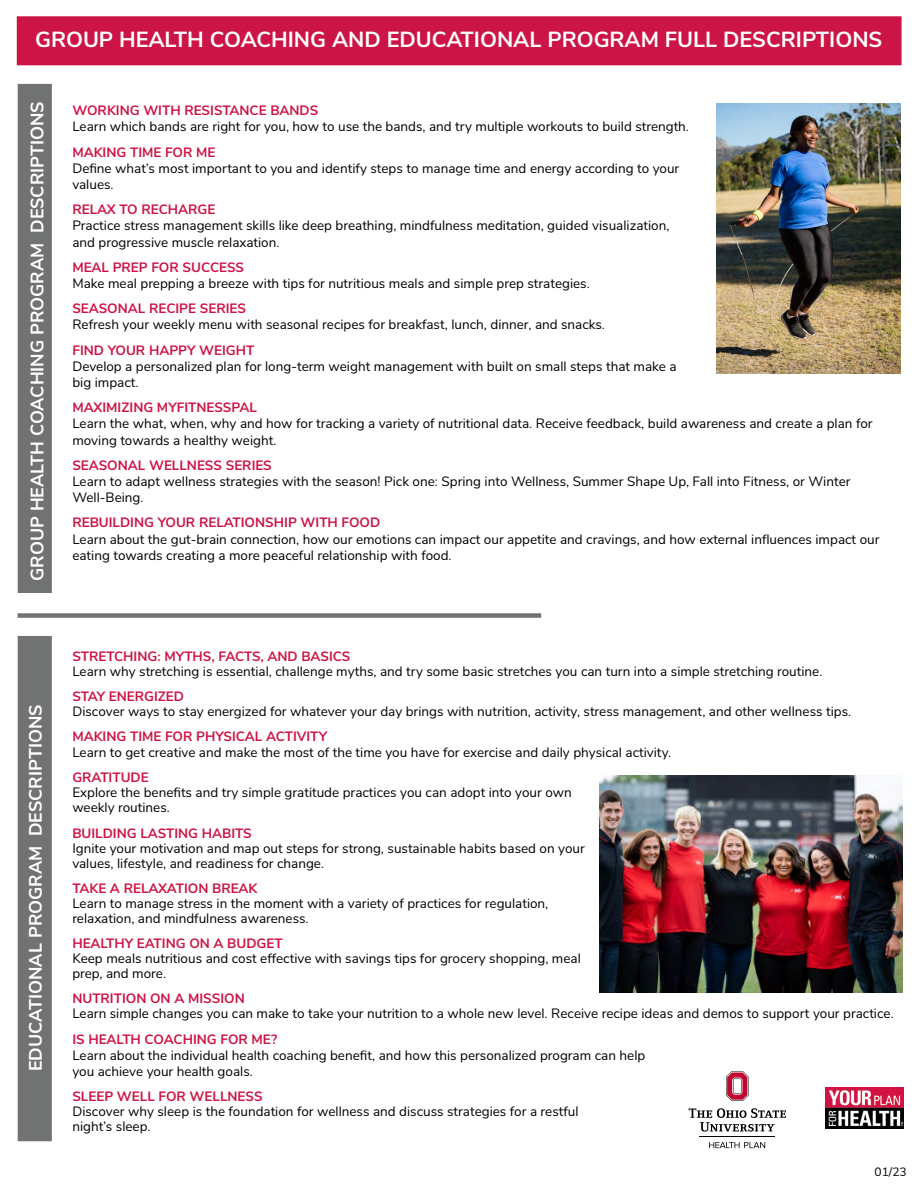
<style>
.page{position:relative;width:918px;height:1188px;background:#fff}
.page>*{position:absolute;margin:0;border:0;box-sizing:border-box;transform-origin:0 0}
.t1{font:700 21.75px "Buckeye Sans";color:#fff}
.t2{font:700 18px "Buckeye Sans";color:#fff}
.t3{font:13.5px/16.2px "Buckeye Sans";color:#000}
.t4{font:700 13.5px "Buckeye Sans";color:#cd1446}
.t5{font:12px "Buckeye Sans";color:#000}
</style>
<div class="page">
<img style="left:825px;top:1088px;width:79px;height:41px">
<svg style="left:689px;top:1108px;width:97px;height:24px"></svg>
<svg style="left:726px;top:1071px;width:23px;height:30px"></svg>
<hr style="left:700px;top:1136px;width:75px;height:1px;background:#000">
<svg style="left:709px;top:1142px;width:56px;height:6px"></svg>
<div style="left:17px;top:16px;width:885px;height:49px;background:#cd1446;border:2px solid #cd1446"></div>
<div style="left:18px;top:84px;width:34px;height:509px;background:#717272;border:2px solid #717272"></div>
<div style="left:18px;top:636px;width:34px;height:505px;background:#717272;border:2px solid #717272"></div>
<img style="left:599px;top:775px;width:304px;height:218px">
<div style="left:18px;top:613px;width:523px;height:5px;background:#717272"></div>
<img style="left:716px;top:104px;width:184px;height:270px">
<h1 class="t1" style="left:35px;top:23px;width:849px">GROUP HEALTH COACHING AND EDUCATIONAL PROGRAM FULL DESCRIPTIONS</h1>
<h2 class="t2" style="left:24px;top:581px;width:481px;rotate:-90deg">GROUP HEALTH COACHING PROGRAM DESCRIPTIONS</h2>
<h2 class="t2" style="left:22px;top:1071px;width:368px;rotate:-90deg">EDUCATIONAL PROGRAM DESCRIPTIONS</h2>
<p class="t4" style="left:72px;top:101px;width:248px">WORKING WITH RESISTANCE BANDS</p>
<p class="t3" style="left:72px;top:118px;width:618px">Learn which bands are right for you, how to use the bands, and try multiple workouts to build strength.</p>
<p class="t4" style="left:72px;top:142px;width:145px">MAKING TIME FOR ME</p>
<p class="t3" style="left:72px;top:159px;width:609px">Define what’s most important to you and identify steps to manage time and energy according to your values.</p>
<p class="t4" style="left:72px;top:200px;width:145px">RELAX TO RECHARGE</p>
<p class="t3" style="left:72px;top:217px;width:599px">Practice stress management skills like deep breathing, mindfulness meditation, guided visualization, and progressive muscle relaxation.</p>
<p class="t4" style="left:72px;top:257px;width:173px">MEAL PREP FOR SUCCESS</p>
<p class="t3" style="left:72px;top:274px;width:519px">Make meal prepping a breeze with tips for nutritious meals and simple prep strategies.</p>
<p class="t4" style="left:72px;top:299px;width:175px">SEASONAL RECIPE SERIES</p>
<p class="t3" style="left:72px;top:316px;width:534px">Refresh your weekly menu with seasonal recipes for breakfast, lunch, dinner, and snacks.</p>
<p class="t4" style="left:72px;top:340px;width:184px">FIND YOUR HAPPY WEIGHT</p>
<p class="t3" style="left:72px;top:357px;width:606px">Develop a personalized plan for long-term weight management with built on small steps that make a big impact.</p>
<p class="t4" style="left:72px;top:398px;width:186px">MAXIMIZING MYFITNESSPAL</p>
<p class="t3" style="left:72px;top:415px;width:802px">Learn the what, when, why and how for tracking a variety of nutritional data. Receive feedback, build awareness and create a plan for moving towards a healthy weight.</p>
<p class="t4" style="left:72px;top:455px;width:201px">SEASONAL WELLNESS SERIES</p>
<p class="t3" style="left:72px;top:472px;width:780px">Learn to adapt wellness strategies with the season! Pick one: Spring into Wellness, Summer Shape Up, Fall into Fitness, or Winter<br>Well-Being.</p>
<p class="t4" style="left:72px;top:513px;width:309px">REBUILDING YOUR RELATIONSHIP WITH FOOD</p>
<p class="t3" style="left:72px;top:530px;width:809px">Learn about the gut-brain connection, how our emotions can impact our appetite and cravings, and how external influences impact our eating towards creating a more peaceful relationship with food.</p>
<p class="t4" style="left:72px;top:646px;width:280px">STRETCHING: MYTHS, FACTS, AND BASICS</p>
<p class="t3" style="left:72px;top:662px;width:752px">Learn why stretching is essential, challenge myths, and try some basic stretches you can turn into a simple stretching routine.</p>
<p class="t4" style="left:72px;top:686px;width:113px">STAY ENERGIZED</p>
<p class="t3" style="left:72px;top:702px;width:780px">Discover ways to stay energized for whatever your day brings with nutrition, activity, stress management, and other wellness tips.</p>
<p class="t4" style="left:72px;top:727px;width:256px">MAKING TIME FOR PHYSICAL ACTIVITY</p>
<p class="t3" style="left:72px;top:744px;width:600px">Learn to get creative and make the most of the time you have for exercise and daily physical activity.</p>
<p class="t4" style="left:72px;top:768px;width:78px">GRATITUDE</p>
<p class="t3" style="left:72px;top:784px;width:501px;line-height:15px">Explore the benefits and try simple gratitude practices you can adopt into your own weekly routines.</p>
<p class="t4" style="left:72px;top:823px;width:181px">BUILDING LASTING HABITS</p>
<p class="t3" style="left:72px;top:840px;width:514px;line-height:15px">Ignite your motivation and map out steps for strong, sustainable habits based on your values, lifestyle, and readiness for change.</p>
<p class="t4" style="left:72px;top:878px;width:187px">TAKE A RELAXATION BREAK</p>
<p class="t3" style="left:72px;top:895px;width:478px;line-height:15px">Learn to manage stress in the moment with a variety of practices for regulation, relaxation, and mindfulness awareness.</p>
<p class="t4" style="left:72px;top:934px;width:212px">HEALTHY EATING ON A BUDGET</p>
<p class="t3" style="left:72px;top:950px;width:510px;line-height:15px">Keep meals nutritious and cost effective with savings tips for grocery shopping, meal prep, and more.</p>
<p class="t4" style="left:72px;top:989px;width:174px">NUTRITION ON A MISSION</p>
<p class="t3" style="left:72px;top:1005px;width:823px">Learn simple changes you can make to take your nutrition to a whole new level. Receive recipe ideas and demos to support your practice.</p>
<p class="t4" style="left:72px;top:1029px;width:206px">IS HEALTH COACHING FOR ME?</p>
<p class="t3" style="left:72px;top:1046px;width:574px">Learn about the individual health coaching benefit, and how this personalized program can help you achieve your health goals.</p>
<p class="t4" style="left:72px;top:1087px;width:192px">SLEEP WELL FOR WELLNESS</p>
<p class="t3" style="left:72px;top:1103px;width:508px;line-height:15px">Discover why sleep is the foundation for wellness and discuss strategies for a restful night’s sleep.</p>
<p class="t5" style="left:875px;top:1163px;width:34px">01/23</p>
</div>
